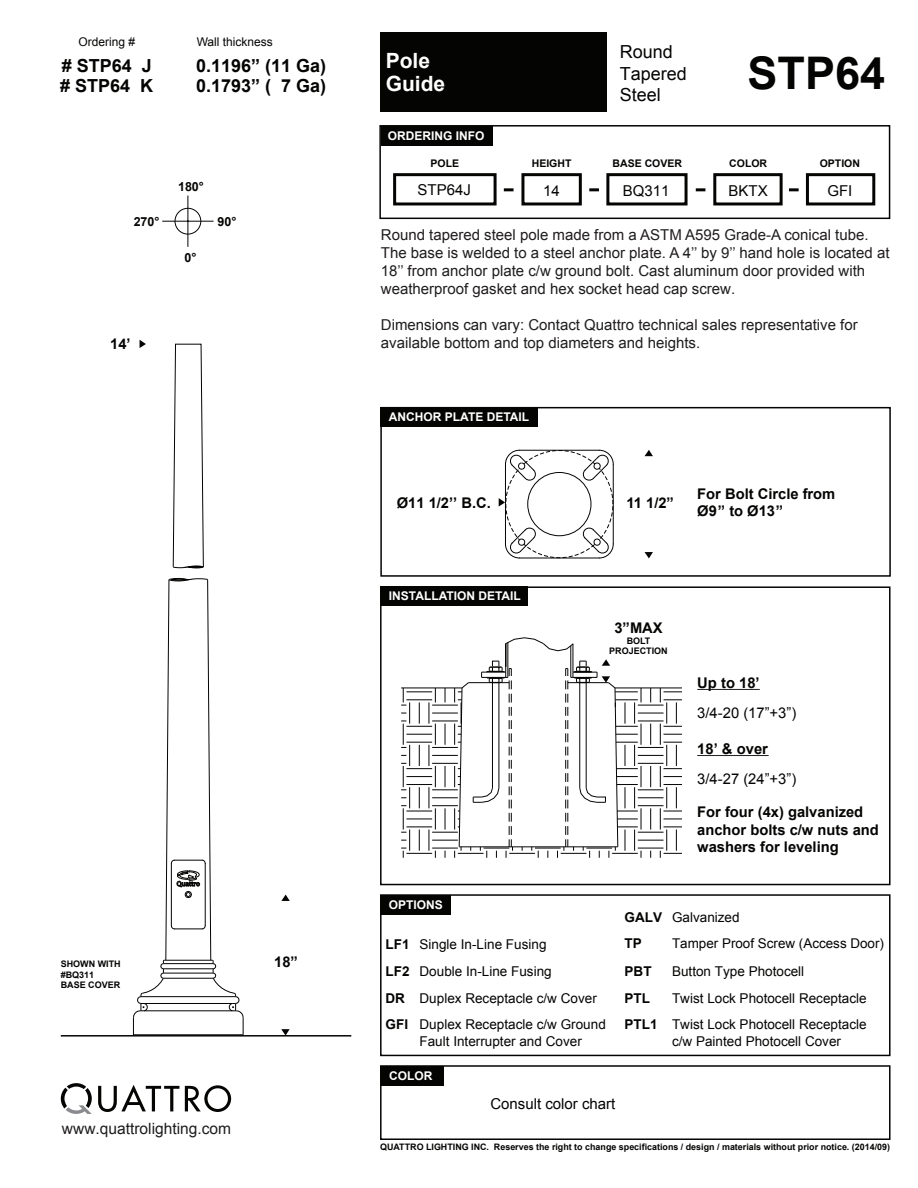
<style>
.page{position:relative;width:918px;height:1188px;background:#fff}
.page>*{position:absolute;margin:0;border:0;box-sizing:border-box;transform-origin:0 0}
.t1{font:700 45px "Arial";color:#040503}
.t2{font:700 21px/23.4px "Arial";color:#fff}
.t3{font:700 18px/20.1px "Arial";color:#040503}
.t4{font:18px/21.6px "Arial";color:#040503}
.t5{font:15.45px "Arial";color:#1f1c1d}
.t6{font:15px/18px "Arial";color:#201d1e}
.t7{font:15px "Arial";color:#040503}
.t8{font:14.85px "Arial";color:#040503}
.t9{font:700 14.85px "Arial";color:#040503}
.t10{font:700 14.7px/17.7px "Arial";color:#040503}
.t11{font:13.5px/27px "Arial";color:#040503}
.t12{font:700 13.5px "Arial";color:#040503}
.t13{font:700 12.45px "Arial";color:#040503}
.t14{font:700 12px "Arial";color:#fff}
.t15{font:12px "Arial";color:#040503}
.t16{font:700 10.5px "Arial";color:#040503}
.t17{font:700 9px/10.8px "Arial";color:#040503}
.t18{font:700 8.85px "Arial";color:#040503}
.s1{color:#1f1c1d}
.s2{font-weight:700}
</style>
<div class="page">
<div style="left:381px;top:33px;width:226px;height:79px;background:#040503"></div>
<svg style="left:281px;top:895px;width:9px;height:6px"></svg>
<svg style="left:281px;top:1029px;width:9px;height:6px"></svg>
<svg style="left:140px;top:340px;width:6px;height:8px"></svg>
<div style="left:806px;top:173px;width:69px;height:32px;border:3px solid #040503"></div>
<div style="left:521px;top:173px;width:61px;height:32px;border:3px solid #040503"></div>
<div style="left:393px;top:173px;width:104px;height:32px;border:3px solid #040503"></div>
<svg style="left:504px;top:188px;width:10px;height:3px"></svg>
<svg style="left:696px;top:188px;width:9px;height:3px"></svg>
<div style="left:381px;top:126px;width:111px;height:20px;background:#040503"></div>
<div style="left:379px;top:125px;width:511px;height:94px;border:2px solid #040503"></div>
<div style="left:606px;top:173px;width:82px;height:32px;border:3px solid #040503"></div>
<svg style="left:589px;top:188px;width:10px;height:3px"></svg>
<div style="left:713px;top:173px;width:70px;height:32px;border:3px solid #040503"></div>
<svg style="left:789px;top:188px;width:10px;height:3px"></svg>
<hr style="left:61px;top:1035px;width:290px;height:2px;background:#040503">
<div style="left:175px;top:208px;width:26px;height:26px;border:1px solid #040503;border-radius:50%"></div>
<hr style="left:188px;top:196px;width:1px;height:51px;background:#040503">
<hr style="left:162px;top:221px;width:52px;height:1px;background:#040503">
<div style="left:380px;top:1065px;width:511px;height:75px;border:2px solid #040503"></div>
<div style="left:381px;top:1066px;width:63px;height:20px;background:#040503"></div>
<div style="left:380px;top:407px;width:511px;height:170px;border:2px solid #040503"></div>
<div style="left:380px;top:894px;width:511px;height:162px;border:2px solid #040503"></div>
<div style="left:381px;top:895px;width:70px;height:20px;background:#040503"></div>
<div style="left:381px;top:407px;width:157px;height:20px;background:#040503"></div>
<div style="left:381px;top:586px;width:147px;height:20px;background:#040503"></div>
<div style="left:380px;top:586px;width:511px;height:299px;border:2px solid #040503"></div>
<svg style="left:645px;top:450px;width:8px;height:6px"></svg>
<svg style="left:645px;top:552px;width:8px;height:6px"></svg>
<svg style="left:499px;top:450px;width:115px;height:109px"></svg>
<svg style="left:133px;top:578px;width:111px;height:457px"></svg>
<svg style="left:172px;top:344px;width:32px;height:225px"></svg>
<svg style="left:98px;top:1085px;width:81px;height:27px"></svg>
<svg style="left:185px;top:1085px;width:46px;height:27px"></svg>
<svg style="left:61px;top:1083px;width:31px;height:31px"></svg>
<hr style="left:697px;top:689px;width:63px;height:1px;background:#201d1e">
<hr style="left:697px;top:755px;width:72px;height:1px;background:#201d1e">
<svg style="left:401px;top:637px;width:281px;height:221px"></svg>
<p class="t15" style="left:78px;top:34px;width:58px">Ordering #</p>
<p class="t15" style="left:197px;top:34px;width:78px">Wall thickness</p>
<p class="t3" style="left:60px;top:56px;width:95px"># STP64 J # STP64 K</p>
<p class="t3" style="left:196px;top:56px;width:132px">0.1196” (11 Ga)<br>0.1793” ( 7 Ga)</p>
<p class="t13" style="left:134px;top:213px;width:27px">270°</p>
<p class="t13" style="left:178px;top:178px;width:27px">180°</p>
<p class="t13" style="left:185px;top:249px;width:13px">0°</p>
<p class="t13" style="left:217px;top:214px;width:20px">90°</p>
<p class="t10" style="left:110px;top:336px;width:22px">14’</p>
<p class="t17" style="left:61px;top:959px;width:61px">SHOWN WITH #BQ311<br>BASE COVER</p>
<p class="t10" style="left:274px;top:953px;width:25px">18”</p>
<p class="t5" style="left:62px;top:1119px;width:171px">www.quattrolighting.com</p>
<h2 class="t2" style="left:386px;top:49px;width:61px">Pole<br>Guide</h2>
<p class="t4" style="left:620px;top:41px;width:69px">Round<br>Tapered<br>Steel</p>
<h1 class="t1" style="left:748px;top:43px;width:139px">STP64</h1>
<p class="t14" style="left:388px;top:128px;width:98px">ORDERING INFO</p>
<p class="t16" style="left:431px;top:156px;width:30px">POLE</p>
<p class="t16" style="left:532px;top:156px;width:41px">HEIGHT</p>
<p class="t16" style="left:729px;top:156px;width:39px">COLOR</p>
<p class="t16" style="left:613px;top:156px;width:71px">BASE COVER</p>
<p class="t7" style="left:623px;top:181px;width:48px">BQ311</p>
<p class="t7" style="left:418px;top:180px;width:55px">STP64J</p>
<p class="t7" style="left:543px;top:181px;width:18px">14</p>
<p class="t7" style="left:729px;top:181px;width:41px">BKTX</p>
<p class="t16" style="left:820px;top:156px;width:42px">OPTION</p>
<p class="t7" style="left:827px;top:181px;width:27px">GFI</p>
<p class="t6" style="left:381px;top:226px;width:510px">Round tapered steel pole made from a ASTM A595 Grade-A conical tube.<br>The base is welded to a steel anchor plate. A 4’’ by 9’’ hand hole is located at 18’’ from anchor plate c/w <span class="s1">ground bolt</span>. Cast aluminum door provided with weatherproof gasket and <span class="s1">hex socket head cap screw.</span></p>
<p class="t6" style="left:381px;top:316px;width:478px">Dimensions can vary: Contact Quattro technical sales representative for available bottom and top diameters and heights.</p>
<p class="t14" style="left:389px;top:409px;width:142px">ANCHOR PLATE DETAIL</p>
<p class="t10" style="left:397px;top:494px;width:96px">Ø11 1/2’’ B.C.</p>
<p class="t10" style="left:627px;top:494px;width:49px">11 1/2”</p>
<p class="t10" style="left:697px;top:486px;width:140px;line-height:16.5px">For Bolt Circle from<br>Ø9” to Ø13”</p>
<p class="t14" style="left:389px;top:588px;width:133px">INSTALLATION DETAIL</p>
<p class="t14" style="left:389px;top:896px;width:56px">OPTIONS</p>
<p class="t10" style="left:614px;top:619px;width:50px">3”MAX</p>
<p class="t17" style="left:609px;top:636px;width:60px;line-height:10.1px;text-align:center">BOLT<br>PROJECTION</p>
<p class="t9" style="left:697px;top:673px;width:64px">Up to 18’</p>
<p class="t8" style="left:697px;top:703px;width:101px">3/4-20 (17”+3”)</p>
<p class="t9" style="left:697px;top:739px;width:72px">18’ &amp; over</p>
<p class="t8" style="left:697px;top:769px;width:101px">3/4-27 (24”+3”)</p>
<p class="t10" style="left:697px;top:803px;width:183px">For four (4x) galvanized anchor bolts c/w nuts and washers for leveling</p>
<p class="t11" style="left:386px;top:930px;width:222px"><span class="s2">LF1</span> Single In-Line Fusing<br><span class="s2">LF2</span> Double In-Line Fusing<br><span class="s2">DR</span> Duplex Receptacle c/w Cover<br><span class="s2">GFI</span> Duplex Receptacle c/w Ground</p>
<p class="t11" style="left:420px;top:1027px;width:164px">Fault Interrupter and Cover</p>
<p class="t14" style="left:389px;top:1067px;width:45px">COLOR</p>
<p class="t7" style="left:490px;top:1094px;width:127px">Consult color chart</p>
<p class="t11" style="left:625px;top:904px;width:117px;line-height:26px"><span class="s2">GALV</span> Galvanized<br><span class="s2">TP</span></p>
<p class="t11" style="left:672px;top:930px;width:213px">Tamper Proof Screw (Access Door)</p>
<p class="t12" style="left:625px;top:962px;width:29px">PBT</p>
<p class="t11" style="left:672px;top:957px;width:134px">Button Type Photocell</p>
<p class="t11" style="left:625px;top:985px;width:244px;line-height:26.5px"><span class="s2">PTL<br>PTL1</span> Twist Lock Photocell Receptacle</p>
<p class="t11" style="left:672px;top:1028px;width:171px">c/w Painted Photocell Cover</p>
<p class="t11" style="left:672px;top:985px;width:196px">Twist Lock Photocell Receptacle</p>
<p class="t18" style="left:380px;top:1141px;width:511px">QUATTRO LIGHTING INC. Reserves the right to change specifications / design / materials without prior notice. (2014/09)</p>
</div>
